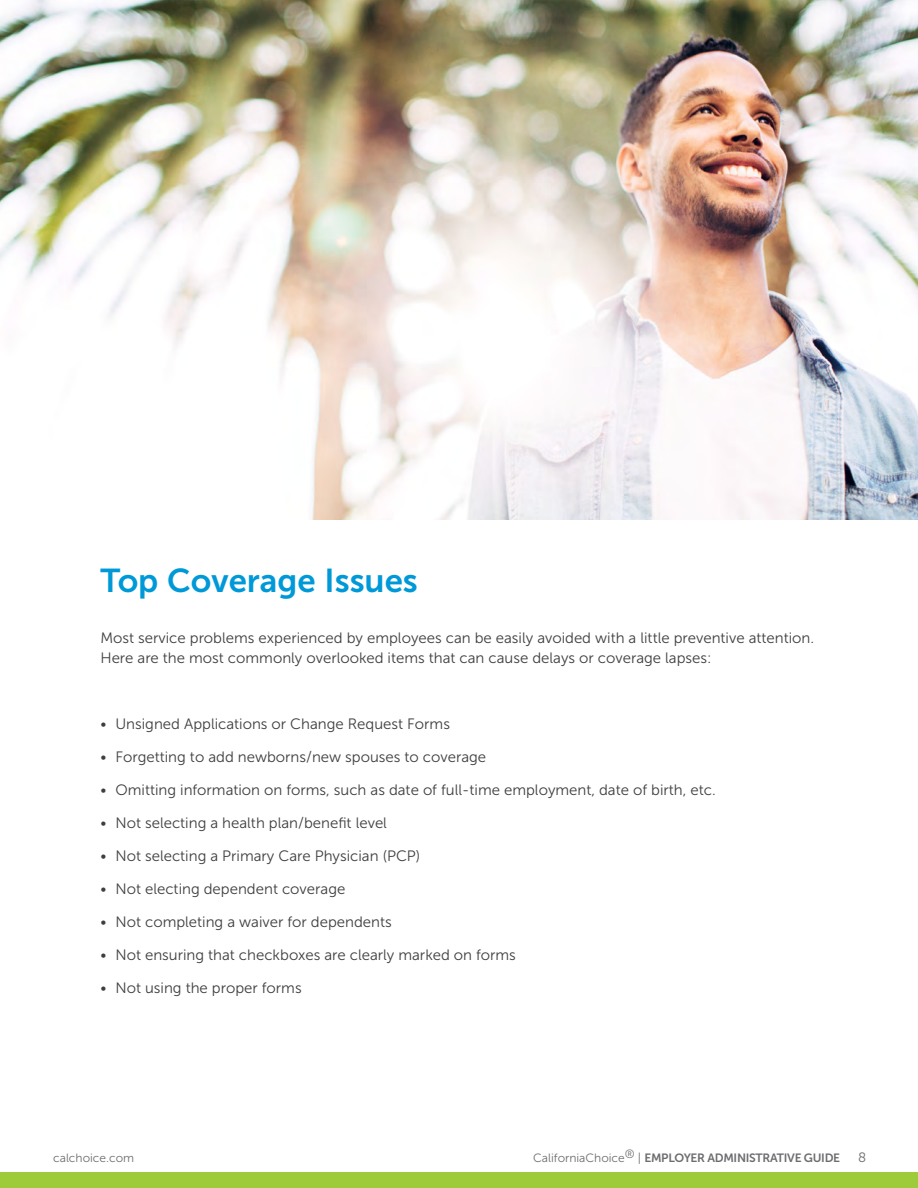
<style>
.page{position:relative;width:918px;height:1188px;background:#fff}
.page>*{position:absolute;margin:0;border:0;box-sizing:border-box;transform-origin:0 0}
.t1{font:33px "Museo Sans 700";color:#0099d8}
.Body_10_pt{font:15px/19.5px "Museo Sans 300";color:#3e3e3f}
.t2{font:13.5px "Museo Sans 300";color:#6c6d70}
.t3{font:12px "Museo Sans 700";letter-spacing:-.025em;color:#6c6d70}
.t4{font:12px "Museo Sans 300";color:#6c6d70}
.s1{font-family:"Museo Sans 300"}
</style>
<div class="page">
<div style="left:0;top:1173px;width:918px;height:15px;background:#9ecb3a"></div>
<img style="left:0;top:0;width:918px;height:519px">
<p class="t1" style="left:100px;top:562px;width:319px">Top Coverage Issues</p>
<p class="Body_10_pt" style="left:100px;top:629px;width:715px">Most service problems experienced by employees can be easily avoided with a little preventive attention.<br>Here are the most commonly overlooked items that can cause delays or coverage lapses:</p>
<p class="Body_10_pt" style="left:100px;top:714px;width:351px">• Unsigned Applications or Change Request Forms</p>
<p class="Body_10_pt" style="left:100px;top:747px;width:387px">• Forgetting to add newborns/new spouses to coverage</p>
<p class="Body_10_pt" style="left:100px;top:780px;width:617px">• Omitting information on forms, such as date of full-time employment, date of birth, etc.</p>
<p class="Body_10_pt" style="left:100px;top:813px;width:288px">• Not selecting a health plan/benefit level</p>
<p class="Body_10_pt" style="left:100px;top:846px;width:321px">• Not selecting a Primary Care Physician (PCP)</p>
<p class="Body_10_pt" style="left:100px;top:879px;width:246px">• Not electing dependent coverage</p>
<p class="Body_10_pt" style="left:100px;top:912px;width:293px">• Not completing a waiver for dependents</p>
<p class="Body_10_pt" style="left:100px;top:945px;width:417px">• Not ensuring that checkboxes are clearly marked on forms</p>
<p class="Body_10_pt" style="left:100px;top:978px;width:203px">• Not using the proper forms</p>
<p class="t4" style="left:53px;top:1152px;width:82px">calchoice.com</p>
<p class="t3" style="left:533px;top:1151px;width:308px"><span class="s1">CaliforniaChoice</span><sup>®</sup> <span class="s1">|</span> EMPLOYER ADMINISTRATIVE GUIDE</p>
<p class="t2" style="left:858px;top:1150px;width:10px">8</p>
</div>
